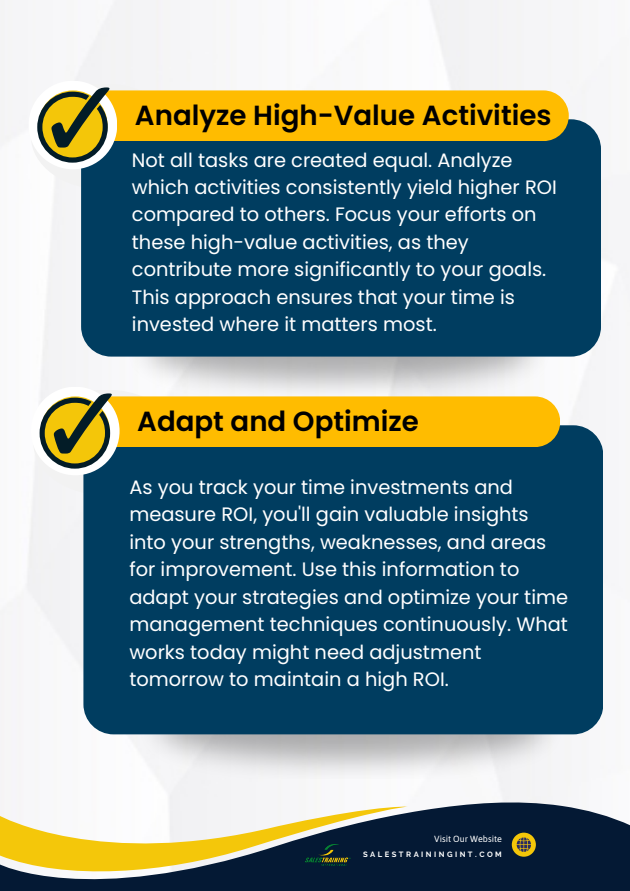
<style>
.page{position:relative;width:630px;height:891px;background:#fff}
.page>*{position:absolute;margin:0;border:0;box-sizing:border-box;transform-origin:0 0}
.t1{font:600 27.6px "Poppins";color:#000}
.t2{font:19.6px/27.6px "Poppins";color:#fff}
.t3{font:8.8px "Asap";color:#fff}
.t4{font:700 7.6px "Raleway";letter-spacing:.32em;color:#fff}
</style>
<div class="page">
<img style="left:0;top:0;width:629px;height:799px">
<img style="left:124px;top:357px;width:430px;height:43px">
<svg style="left:0;top:799px;width:630px;height:92px;fill:#041934"></svg>
<div style="left:373px;top:866px;width:257px;height:25px;background:#041934"></div>
<svg style="left:0;top:807px;width:408px;height:74px"></svg>
<svg style="left:512px;top:833px;width:24px;height:24px"></svg>
<img style="left:306px;top:844px;width:45px;height:21px">
<div style="left:31px;top:84px;width:147px;height:106px;background:#f2f2f2;border-radius:50%"></div>
<div style="left:81px;top:119px;width:520px;height:238px;background:#003d60;border-radius:30px"></div>
<div style="left:54px;top:90px;width:515px;height:51px;background:#ffbc00;border-radius:25px"></div>
<div style="left:29px;top:81px;width:88px;height:88px;background:#fff;border-radius:50%"></div>
<svg style="left:37px;top:87px;width:72px;height:76px"></svg>
<div style="left:33px;top:390px;width:147px;height:106px;background:#f2f2f2;border-radius:50%"></div>
<img style="left:136px;top:734px;width:430px;height:44px">
<div style="left:83px;top:425px;width:520px;height:309px;background:#003d60;border-radius:30px"></div>
<div style="left:56px;top:396px;width:504px;height:51px;background:#ffbc00;border-radius:25px"></div>
<div style="left:31px;top:387px;width:89px;height:88px;background:#fff;border-radius:50%"></div>
<svg style="left:40px;top:393px;width:72px;height:76px"></svg>
<p class="t1" style="left:135px;top:96px;width:418px">Analyze High-Value Activities</p>
<p class="t2" style="left:132px;top:146px;width:426px">Not all tasks are created equal. Analyze which activities consistently yield higher ROI compared to others. Focus your efforts on these high-value activities, as they contribute more significantly to your goals.<br>This approach ensures that your time is invested where it matters most.</p>
<p class="t1" style="left:137px;top:402px;width:283px">Adapt and Optimize</p>
<p class="t2" style="left:129px;top:473px;width:440px">As you track your time investments and measure ROI, you'll gain valuable insights into your strengths, weaknesses, and areas for improvement. Use this information to adapt your strategies and optimize your time management techniques continuously. What works today might need adjustment tomorrow to maintain a high ROI.</p>
<p class="t3" style="left:434px;top:833px;width:69px">Visit Our Website</p>
<p class="t4" style="left:363px;top:850px;width:140px">SALESTRAININGINT.COM</p>
</div>
